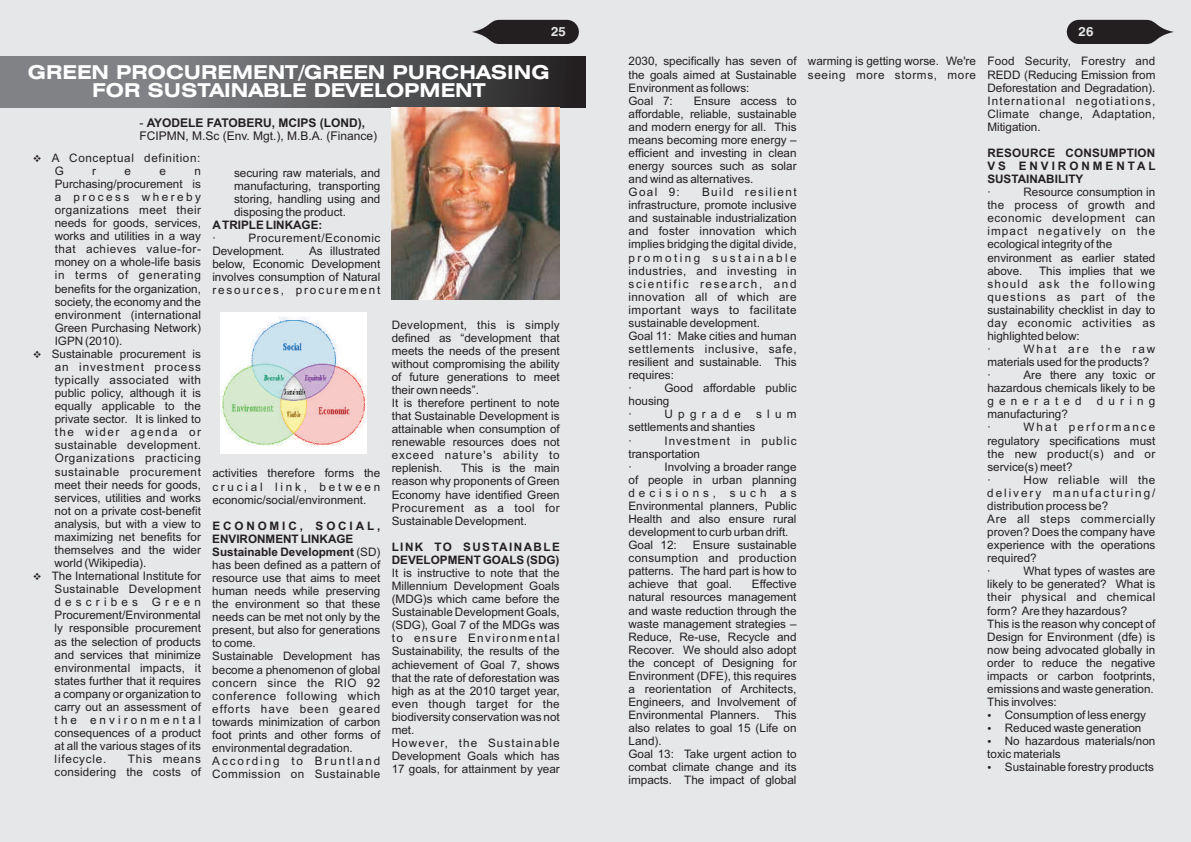
<style>
.page{position:relative;width:1191px;height:842px;background:#fff}
.page>*{position:absolute;margin:0;border:0;box-sizing:border-box;transform-origin:0 0}
.t1{font:700 expanded 19.1px/18.6px "Swiss 721 BT";color:#fff;text-align:center}
.t2{font:700 13px "Swiss 721 BT";color:#e6e7e9}
.t3{font:12px "Arial";color:#231f20}
.t4{font:700 12px "Arial";color:#231f20}
.t5{font:11.7px/13.1px "Arial";color:#231f20}
.t6{font:700 11.7px/13.1px "Arial";color:#231f20}
.t7{font:700 11.7px/13.1px "Arial";letter-spacing:.02em;color:#231f20;text-align:justify}
.t8{font:11.7px/13.1px "Arial";letter-spacing:.08em;color:#231f20}
.t9{font:11.7px/13.1px "Arial";letter-spacing:.045em;color:#231f20}
.t10{font:11.7px/13.1px "Arial";letter-spacing:.05em;color:#231f20}
.t11{font:11.7px "Arial";letter-spacing:.45em;color:#231f20}
.s1{font-weight:400}
.s2{font-weight:700}
</style>
<div class="page">
<div style="left:0;top:0;width:595px;height:842px;background:#e6e7e9"></div>
<div style="left:595px;top:0;width:596px;height:842px;background:#e6e7e9"></div>
<svg style="left:1066px;top:19px;width:108px;height:25px"></svg>
<svg style="left:472px;top:19px;width:107px;height:25px;background:#474345"></svg>
<svg style="left:0;top:57px;width:586px;height:50px;background:#606063"></svg>
<img style="left:391px;top:107px;width:168px;height:192px">
<img style="left:221px;top:312px;width:145px;height:142px">
<p class="t2" style="left:551px;top:26px;width:16px">25</p>
<p class="t2" style="left:1078px;top:26px;width:16px">26</p>
<h1 class="t1" style="left:28px;top:64px;width:523px">GREEN PROCUREMENT/GREEN PURCHASING<br>FOR SUSTAINABLE DEVELOPMENT</h1>
<p class="t4" style="left:139px;top:118px;width:227px"><span class="s1">-</span> AYODELE FATOBERU, MCIPS (LOND),</p>
<p class="t3" style="left:139px;top:132px;width:239px">FCIPMN, M.Sc (Env. Mgt.), M.B.A. (Finance)</p>
<p class="t10" style="left:52px;top:152px;width:150px">A Conceptual definition:<br>G</p>
<p class="t5" style="left:234px;top:167px;width:148px;text-align:justify">securing raw materials, and manufacturing, transporting storing, handling using and disposing the product.</p>
<p class="t6" style="left:212px;top:219px;width:112px">ATRIPLE LINKAGE:</p>
<p class="t5" style="left:212px;top:233px;width:5px">·</p>
<p class="t9" style="left:212px;top:233px;width:170px;text-indent:36px">Procurement/Economic<br>Development.</p>
<p class="t5" style="left:55px;top:165px;width:148px;text-align:justify;text-indent:140px">n Purchasing/procurement is a process whereby organizations meet their needs for goods, services, works and utilities in a way that achieves value-for&shy;money on a whole-life basis in terms of generating benefits for the organization, society, the economy and the environment (international Green Purchasing Network)</p>
<p class="t5" style="left:52px;top:335px;width:151px">IGPN (2010).<br>Sustainable procurement is an investment process typically associated with public policy, although it is equally applicable to the private sector. It is linked to the wider agenda or sustainable development.<br>Organizations practicing sustainable procurement meet their needs for goods, services, utilities and works not on a private cost-benefit analysis, but with a view to maximizing net benefits for themselves and the wider</p>
<p class="t5" style="left:52px;top:557px;width:151px">world (Wikipedia).<br>The International Institute for<br>Sustainable Development describes Green<br>Procurement/Environmental ly responsible procurement as the selection of products and services that minimize environmental impacts, it states further that it requires a company or organization to carry out an assessment of the environmental consequences of a product at all the various stages of its lifecycle.</p>
<p class="t5" style="left:92px;top:165px;width:5px">r</p>
<p class="t5" style="left:125px;top:165px;width:8px">e</p>
<p class="t5" style="left:159px;top:165px;width:8px">e</p>
<p class="t5" style="left:212px;top:246px;width:170px;text-align:justify;text-indent:97px">As illustrated below, Economic Development involves consumption of Natural resources, procurement</p>
<p class="t5" style="left:392px;top:319px;width:170px">Development, this is simply defined as “development that meets the needs of the present without compromising the ability of future generations to meet their own needs”.<br>It is therefore pertinent to note that Sustainable Development is attainable when consumption of renewable resources does not exceed nature's ability to replenish.</p>
<p class="t5" style="left:392px;top:463px;width:170px;text-align:justify;text-indent:69px">This is the main reason why proponents of Green Economy have identified Green Procurement as a tool for Sustainable Development.</p>
<p class="t6" style="left:392px;top:541px;width:170px">LINK TO SUSTAINABLE<br>DEVELOPMENT GOALS (SDG)</p>
<p class="t5" style="left:392px;top:567px;width:170px">It is instructive to note that the<br>Millennium Development Goals (MDG)s which came before the<br>Sustainable Development Goals, (SDG), Goal 7 of the MDGs was to ensure Environmental<br>Sustainability, the results of the achievement of Goal 7, shows that the rate of deforestation was high as at the 2010 target year, even though target for the biodiversity conservation was not met.<br>However, the Sustainable<br>Development Goals which has<br>17 goals, for attainment by year</p>
<p class="t5" style="left:212px;top:468px;width:170px;text-align:justify">activities therefore forms the crucial link, between economic/social/environment.</p>
<p class="t5" style="left:212px;top:520px;width:170px"><span class="s2">ECONOMIC, SOCIAL,<br>ENVIRONMENT LINKAGE<br>Sustainable Development</span> (SD) has been defined as a pattern of resource use that aims to meet human needs while preserving the environment so that these needs can be met not only by the present, but also for generations to come.<br>Sustainable Development has become a phenomenon of global concern since the RIO 92 conference following which efforts have been geared towards minimization of carbon foot prints and other forms of environmental degradation.<br>According to Bruntland<br>Commission on Sustainable</p>
<p class="t5" style="left:55px;top:753px;width:148px;text-align:right">This means<br>considering the costs of</p>
<p class="t5" style="left:628px;top:56px;width:170px">2030, specifically has seven of the goals aimed at Sustainable<br>Environment as follows:<br>Goal 7:</p>
<p class="t5" style="left:628px;top:95px;width:170px;text-indent:65px">Ensure access to affordable, reliable, sustainable and modern energy for all. This means becoming more energy – efficient and investing in clean energy sources such as solar and wind as alternatives.<br>Goal 9:</p>
<p class="t5" style="left:628px;top:187px;width:170px;text-indent:74px">Build resilient infrastructure, promote inclusive and sustainable industrialization and foster innovation which implies bridging the digital divide, promoting sustainable industries, and investing in scientific research, and innovation all of which are important ways to facilitate sustainable development.<br>Goal 11: Make cities and human settlements inclusive, safe, resilient and sustainable. This requires:<br>·</p>
<p class="t5" style="left:628px;top:383px;width:169px;text-indent:36px">Good affordable public housing<br>·</p>
<p class="t11" style="left:664px;top:410px;width:78px">Upgrade</p>
<p class="t5" style="left:756px;top:409px;width:42px">slum</p>
<p class="t5" style="left:628px;top:422px;width:128px">settlements and shanties ·</p>
<p class="t8" style="left:628px;top:435px;width:170px;text-indent:36px">Investment in public transportation<br>·</p>
<p class="t5" style="left:628px;top:461px;width:170px;text-indent:36px">Involving a broader range of people in urban planning decisions, such as<br>Environmental planners, Public<br>Health and also ensure rural development to curb urban drift.<br>Goal 12:</p>
<p class="t5" style="left:628px;top:539px;width:170px;text-align:justify;text-indent:64px">Ensure sustainable consumption and production patterns. The hard part is how to achieve that goal.</p>
<p class="t5" style="left:628px;top:579px;width:170px;text-align:justify;text-indent:123px">Effective natural resources management and waste reduction through the waste management strategies – Reduce, Re-use, Recycle and Recover. We should also adopt the concept of Designing for Environment (DFE), this requires a reorientation of Architects, Engineers, and Involvement of Environmental Planners.</p>
<p class="t5" style="left:628px;top:709px;width:170px;text-indent:146px">This also relates to goal 15 (Life on<br>Land).<br>Goal 13: Take urgent action to combat climate change and its impacts. The impact of global</p>
<p class="t5" style="left:808px;top:56px;width:170px">warming is getting worse. We're seeing more storms, more</p>
<p class="t5" style="left:987px;top:56px;width:170px;text-align:justify">Food Security, Forestry and REDD (Reducing Emission from Deforestation and Degradation).<br>International negotiations, Climate change, Adaptation, Mitigation.</p>
<p class="t7" style="left:987px;top:147px;width:170px">RESOURCE CONSUMPTION VS ENVIRONMENTAL SUSTAINABILITY</p>
<p class="t5" style="left:987px;top:187px;width:5px">·</p>
<p class="t5" style="left:987px;top:187px;width:170px;text-indent:36px">Resource consumption in the process of growth and economic development can impact negatively on the ecological integrity of the environment as earlier stated above.</p>
<p class="t5" style="left:987px;top:265px;width:170px;text-indent:52px">This implies that we should ask the following questions as part of the sustainability checklist in day to day economic activities as highlighted below:<br>·</p>
<p class="t5" style="left:987px;top:343px;width:170px;text-indent:36px">What are the raw materials used for the products? ·</p>
<p class="t5" style="left:987px;top:370px;width:170px;text-align:justify;text-indent:36px">Are there any toxic or hazardous chemicals likely to be generated</p>
<p class="t5" style="left:1096px;top:396px;width:60px">during</p>
<p class="t5" style="left:987px;top:409px;width:82px">manufacturing? ·</p>
<p class="t5" style="left:987px;top:422px;width:170px;text-indent:36px">What performance regulatory specifications must the new product(s) and or service(s) meet?<br>·</p>
<p class="t5" style="left:987px;top:474px;width:170px;text-indent:36px">How reliable will the delivery manufacturing/ distribution process be?<br>Are all steps commercially proven? Does the company have experience with the operations required?<br>·</p>
<p class="t5" style="left:987px;top:566px;width:170px;text-indent:36px">What types of wastes are likely to be generated? What is their physical and chemical form? Are they hazardous?<br>This is the reason why concept of<br>Design for Environment (dfe) is now being advocated globally in order to reduce the negative impacts or carbon footprints, emissions and waste generation.<br>This involves:</p>
<p class="t5" style="left:1004px;top:709px;width:143px">Consumption of less energy</p>
<p class="t5" style="left:1004px;top:722px;width:138px">Reduced waste generation</p>
<p class="t5" style="left:1004px;top:736px;width:152px">No hazardous materials/non</p>
<p class="t5" style="left:987px;top:749px;width:75px">toxic materials</p>
<p class="t5" style="left:1004px;top:762px;width:150px">Sustainable forestry products</p>
</div>
